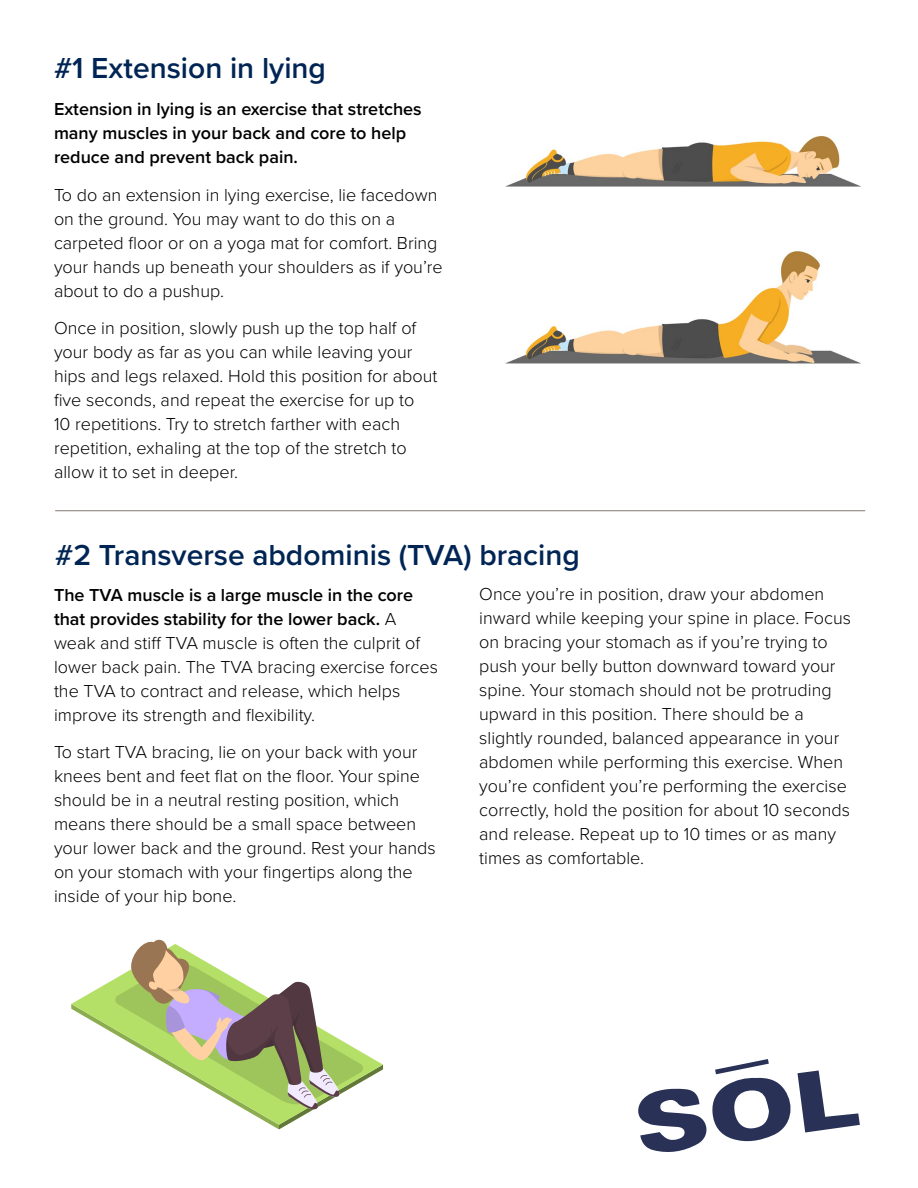
<style>
.page{position:relative;width:918px;height:1188px;background:#fff}
.page>*{position:absolute;margin:0;border:0;box-sizing:border-box;transform-origin:0 0}
.t1{font:600 30px "Proxima Nova";color:#002554}
.t2{font:300 18px/24px "Proxima Nova";color:#000}
.t3{font:600 18px/24px "Proxima Nova";color:#000}
.s1{font-weight:600}
</style>
<div class="page">
<svg style="left:638px;top:1059px;width:222px;height:93px"></svg>
<svg style="left:71px;top:939px;width:312px;height:190px"></svg>
<img style="left:505px;top:135px;width:356px;height:229px">
<hr style="left:55px;top:510px;width:810px;height:1px;background:#827770">
<h1 class="t1" style="left:54px;top:45px;width:273px">#1 Extension in lying</h1>
<p class="t3" style="left:54px;top:97px;width:369px">Extension in lying is an exercise that stretches many muscles in your back and core to help reduce and prevent back pain.</p>
<p class="t2" style="left:54px;top:182px;width:390px">To do an extension in lying exercise, lie facedown on the ground. You may want to do this on a carpeted floor or on a yoga mat for comfort. Bring your hands up beneath your shoulders as if you’re about to do a pushup.</p>
<p class="t2" style="left:54px;top:315px;width:385px">Once in position, slowly push up the top half of your body as far as you can while leaving your hips and legs relaxed. Hold this position for about five seconds, and repeat the exercise for up to<br>10 repetitions. Try to stretch farther with each repetition, exhaling at the top of the stretch to allow it to set in deeper.</p>
<h1 class="t1" style="left:55px;top:532px;width:526px">#2 Transverse abdominis (TVA) bracing</h1>
<p class="t2" style="left:54px;top:582px;width:385px"><span class="s1">The TVA muscle is a large muscle in the core that provides stability for the lower back.</span> A weak and stiff TVA muscle is often the culprit of lower back pain. The TVA bracing exercise forces the TVA to contract and release, which helps improve its strength and flexibility.</p>
<p class="t2" style="left:54px;top:739px;width:383px">To start TVA bracing, lie on your back with your knees bent and feet flat on the floor. Your spine should be in a neutral resting position, which means there should be a small space between your lower back and the ground. Rest your hands on your stomach with your fingertips along the inside of your hip bone.</p>
<p class="t2" style="left:479px;top:581px;width:373px">Once you’re in position, draw your abdomen inward while keeping your spine in place. Focus on bracing your stomach as if you’re trying to push your belly button downward toward your spine. Your stomach should not be protruding upward in this position. There should be a slightly rounded, balanced appearance in your abdomen while performing this exercise. When you’re confident you’re performing the exercise correctly, hold the position for about 10 seconds and release. Repeat up to 10 times or as many times as comfortable.</p>
</div>
